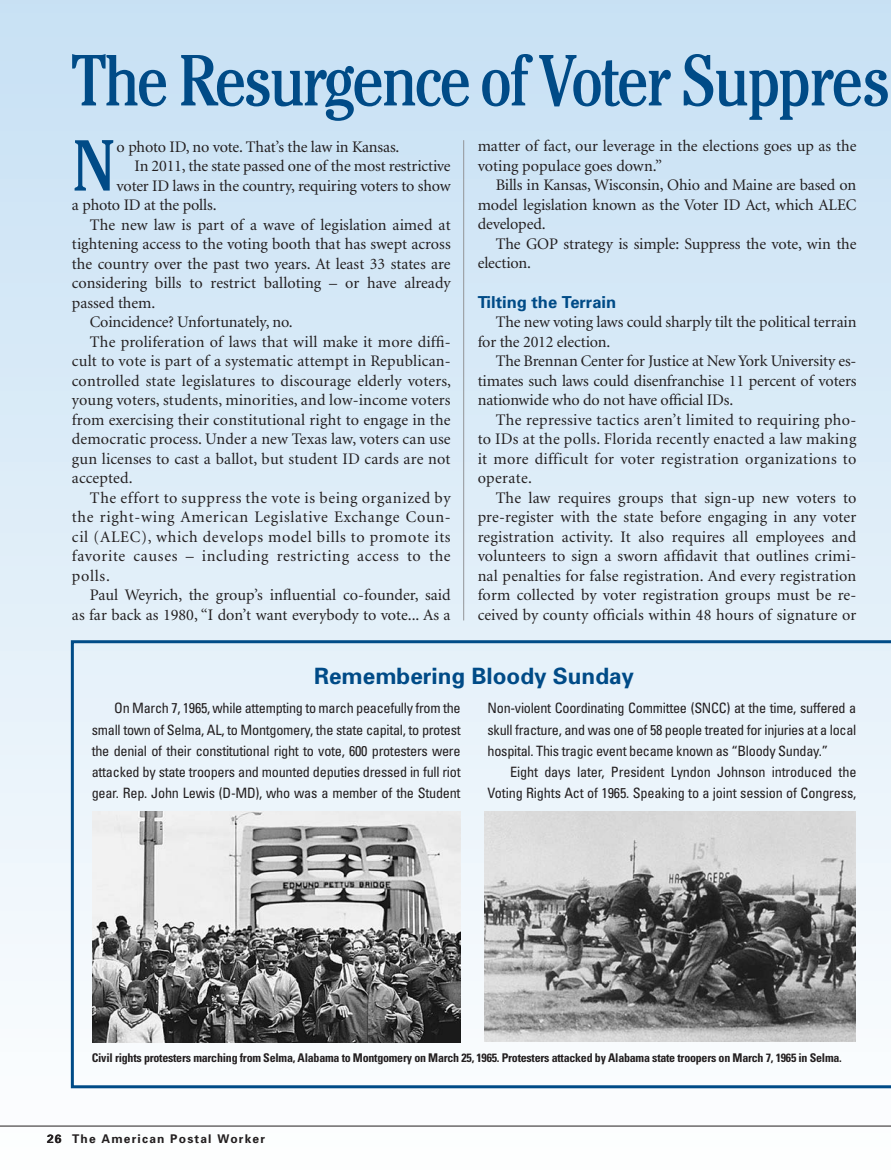
<style>
.page{position:relative;width:891px;height:1175px;background:#fff}
.page>*{position:absolute;margin:0;border:0;box-sizing:border-box;transform-origin:0 0}
.t1{font:condensed 72px "Cheltenham";letter-spacing:-.04em;color:#004b87}
.t2{font:condensed 71.85px "Cheltenham";color:#004b87}
.t3{font:700 22.5px "Univers";color:#004b87}
.t4{font:700 16.5px "Univers";color:#004b87}
.t5{font:16.2px/19.5px "Minion";color:#231f20;text-align:justify}
.t6{font:16.2px "Minion";letter-spacing:.04em;color:#231f20}
.t7{font:condensed 14.25px/21.1px "Univers";letter-spacing:-.02em;color:#231f20;text-align:justify}
.t8{font:700 condensed 12px "Univers";letter-spacing:-.02em;color:#231f20}
.t9{font:700 12px "Univers";letter-spacing:.1em;color:#231f20}
</style>
<div class="page">
<div style="left:0;top:0;width:891px;height:1174px;background:linear-gradient(to bottom,#c7e1f4,#fbfcfd)"></div>
<hr style="left:463px;top:140px;width:1px;height:480px;background:#939598">
<svg style="left:71px;top:640px;width:820px;height:448px"></svg>
<hr style="left:0;top:1125px;width:891px;height:1px;background:#231f20">
<img style="left:93px;top:811px;width:368px;height:231px">
<img style="left:485px;top:811px;width:370px;height:230px">
<h1 class="t1" style="left:71px;top:38px;width:821px">The Resurgence of Voter Suppres</h1>
<h2 class="t2" style="left:72px;top:123px;width:45px">N</h2>
<p class="t5" style="left:117px;top:137px;width:284px">o photo ID, no vote. That’s the law in Kansas.</p>
<p class="t5" style="left:135px;top:157px;width:318px">In 2011, the state passed one of the most restrictive</p>
<p class="t5" style="left:117px;top:176px;width:336px">voter ID laws in the country, requiring voters to show</p>
<p class="t5" style="left:72px;top:196px;width:146px">a photo ID at the polls.</p>
<p class="t5" style="left:90px;top:215px;width:362px">The new law is part of a wave of legislation aimed at</p>
<p class="t5" style="left:72px;top:235px;width:380px">tightening access to the voting booth that has swept across</p>
<p class="t5" style="left:72px;top:254px;width:380px">the country over the past two years. At least 33 states are</p>
<p class="t5" style="left:72px;top:274px;width:380px">considering bills to restrict balloting – or have already</p>
<p class="t5" style="left:72px;top:293px;width:85px">passed them.</p>
<p class="t5" style="left:90px;top:313px;width:204px">Coincidence? Unfortunately, no.</p>
<p class="t5" style="left:90px;top:332px;width:362px">The proliferation of laws that will make it more diffi-</p>
<p class="t5" style="left:72px;top:352px;width:380px">cult to vote is part of a systematic attempt in Republican-</p>
<p class="t5" style="left:72px;top:371px;width:381px">controlled state legislatures to discourage elderly voters,</p>
<p class="t5" style="left:72px;top:391px;width:380px">young voters, students, minorities, and low-income voters</p>
<p class="t5" style="left:72px;top:410px;width:380px">from exercising their constitutional right to engage in the</p>
<p class="t5" style="left:72px;top:430px;width:380px">democratic process. Under a new Texas law, voters can use</p>
<p class="t5" style="left:72px;top:449px;width:380px">gun licenses to cast a ballot, but student ID cards are not</p>
<p class="t5" style="left:72px;top:469px;width:62px">accepted.</p>
<p class="t6" style="left:90px;top:489px;width:362px">The effort to suppress the vote is being organized by</p>
<p class="t6" style="left:72px;top:509px;width:380px">the right-wing American Legislative Exchange Coun-</p>
<p class="t6" style="left:72px;top:528px;width:380px">cil (ALEC), which develops model bills to promote its</p>
<p class="t6" style="left:72px;top:548px;width:380px">favorite causes – including restricting access to the</p>
<p class="t5" style="left:72px;top:566px;width:39px">polls.</p>
<p class="t5" style="left:90px;top:586px;width:362px">Paul Weyrich, the group’s influential co-founder, said</p>
<p class="t5" style="left:72px;top:605px;width:380px">as far back as 1980, “I don’t want everybody to vote... As a</p>
<p class="t5" style="left:478px;top:137px;width:380px">matter of fact, our leverage in the elections goes up as the voting populace goes down.”</p>
<p class="t5" style="left:478px;top:176px;width:380px;text-indent:18px">Bills in Kansas, Wisconsin, Ohio and Maine are based on model legislation known as the Voter ID Act, which ALEC developed.</p>
<p class="t5" style="left:478px;top:235px;width:380px;text-indent:18px">The GOP strategy is simple: Suppress the vote, win the election.</p>
<p class="t4" style="left:478px;top:291px;width:140px">Tilting the Terrain</p>
<p class="t5" style="left:478px;top:313px;width:380px;text-indent:18px">The new voting laws could sharply tilt the political terrain for the 2012 election.</p>
<p class="t5" style="left:478px;top:352px;width:380px;text-indent:18px">The Brennan Center for Justice at New York University es&shy;timates such laws could disenfranchise 11 percent of voters nationwide who do not have official IDs.</p>
<p class="t5" style="left:478px;top:410px;width:380px;text-indent:18px">The repressive tactics aren’t limited to requiring pho&shy;to IDs at the polls. Florida recently enacted a law making it more difficult for voter registration organizations to operate.</p>
<p class="t5" style="left:478px;top:488px;width:380px;text-indent:18px">The law requires groups that sign-up new voters to pre-register with the state before engaging in any voter registration activity. It also requires all employees and volunteers to sign a sworn affidavit that outlines crimi&shy;nal penalties for false registration. And every registration form collected by voter registration groups must be re&shy;ceived by county officials within 48 hours of signature or</p>
<h3 class="t3" style="left:314px;top:661px;width:322px">Remembering Bloody Sunday</h3>
<p class="t7" style="left:92px;top:697px;width:370px;text-indent:23px">On March 7, 1965, while attempting to march peacefully from the small town of Selma, AL, to Montgomery, the state capital, to protest the denial of their constitutional right to vote, 600 protesters were attacked by state troopers and mounted deputies dressed in full riot gear. Rep. John Lewis (D-MD), who was a member of the Student</p>
<p class="t7" style="left:488px;top:697px;width:370px">Non-violent Coordinating Committee (SNCC) at the time, suffered a skull fracture, and was one of 58 people treated for injuries at a local hospital. This tragic event became known as “Bloody Sunday.”</p>
<p class="t7" style="left:488px;top:761px;width:370px;text-align:right">Eight days later, President Lyndon Johnson introduced the<br>Voting Rights Act of 1965. Speaking to a joint session of Congress,</p>
<p class="t8" style="left:92px;top:1050px;width:752px">Civil rights protesters marching from Selma, Alabama to Montgomery on March 25, 1965. Protesters attacked by Alabama state troopers on March 7, 1965 in Selma.</p>
<p class="t9" style="left:47px;top:1130px;width:220px">26 The American Postal Worker</p>
</div>
